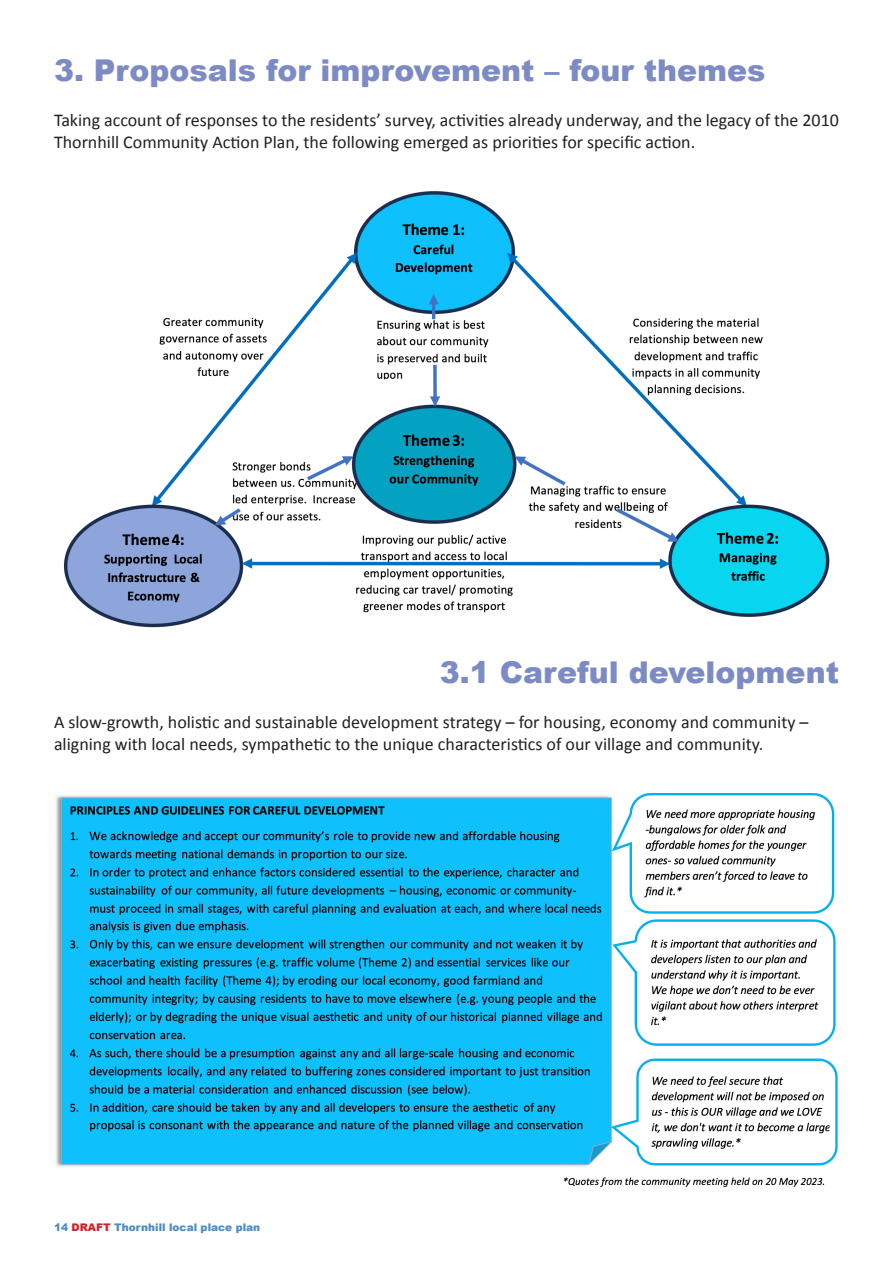
<style>
.page{position:relative;width:893px;height:1263px;background:#fff}
.page>*{position:absolute;margin:0;border:0;box-sizing:border-box;transform-origin:0 0}
.t1{font:900 30px "Arial";color:#7d8bc5}
.t2{font:18px/22.5px "Calibri";color:#231f20}
.t3{font:900 10.5px "Arial";color:#4c8bc5}
.s1{color:#d1232a}
</style>
<div class="page">
<img style="left:64px;top:191px;width:766px;height:437px">
<img style="left:56px;top:793px;width:782px;height:394px">
<p class="t1" style="left:54px;top:48px;width:713px">3. Proposals for improvement – four themes</p>
<p class="t2" style="left:54px;top:108px;width:786px">Taking account of responses to the residents’ survey, activities already underway, and the legacy of the 2010<br>Thornhill Community Action Plan, the following emerged as priorities for specific action.</p>
<p class="t1" style="left:440px;top:650px;width:401px">3.1 Careful development</p>
<p class="t2" style="left:54px;top:710px;width:756px">A slow-growth, holistic and sustainable development strategy – for housing, economy and community – aligning with local needs, sympathetic to the unique characteristics of our village and community.</p>
<p class="t3" style="left:54px;top:1219px;width:208px">14 <span class="s1">DRAFT</span> Thornhill local place plan</p>
</div>
